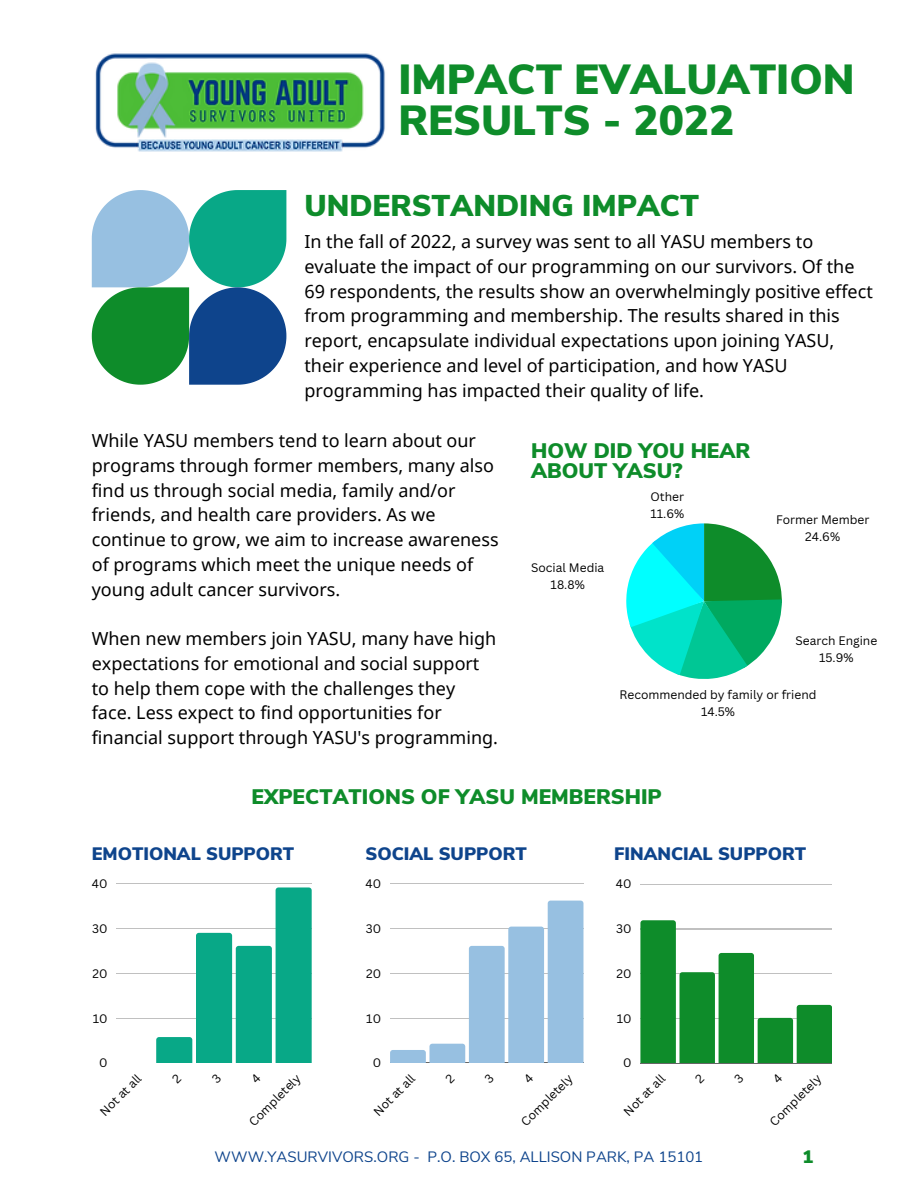
<style>
.page{position:relative;width:918px;height:1188px;background:#fff}
.page>*{position:absolute;margin:0;border:0;box-sizing:border-box;transform-origin:0 0}
.t1{font:900 42px/40.5px "Nunito Sans";color:#0e8c2a}
.t2{font:900 30px "Nunito Sans";color:#0e8c2a}
.t3{font:900 21px/20.2px "Nunito Sans";color:#0e8c2a}
.t4{font:18px/24.8px "Noto Sans";color:#000}
.t5{font:900 18px "Nunito Sans";color:#0e448c}
.t6{font:900 18px "Nunito Sans";color:#0e8c2a}
.t7{font:15px "Nunito Sans";color:#0e448c}
.t8{font:12px/16.8px "Canva Sans";color:#000;text-align:center}
</style>
<div class="page">
<svg style="left:92px;top:190px;width:194px;height:195px"></svg>
<hr style="left:116px;top:883px;width:196px;height:1px;background:#000">
<hr style="left:116px;top:928px;width:196px;height:1px;background:#000">
<hr style="left:116px;top:973px;width:196px;height:1px;background:#000">
<hr style="left:116px;top:1018px;width:196px;height:1px;background:#000">
<hr style="left:116px;top:1063px;width:196px;height:1px;background:#000">
<svg style="left:156px;top:887px;width:156px;height:176px"></svg>
<hr style="left:390px;top:884px;width:193px;height:1px;background:#000">
<hr style="left:390px;top:1063px;width:193px;height:1px;background:#000">
<svg style="left:390px;top:901px;width:193px;height:162px"></svg>
<svg style="left:626px;top:523px;width:156px;height:156px"></svg>
<hr style="left:640px;top:884px;width:192px;height:1px;background:#000">
<hr style="left:640px;top:929px;width:192px;height:1px;background:#000">
<hr style="left:640px;top:974px;width:192px;height:1px;background:#000">
<hr style="left:640px;top:1018px;width:192px;height:1px;background:#000">
<hr style="left:640px;top:1063px;width:192px;height:1px;background:#000">
<svg style="left:640px;top:920px;width:36px;height:3px"></svg>
<svg style="left:679px;top:953px;width:153px;height:110px"></svg>
<img style="left:95px;top:53px;width:290px;height:99px">
<h1 class="t1" style="left:398px;top:60px;width:458px">IMPACT EVALUATION<br>RESULTS - 2022</h1>
<h2 class="t2" style="left:304px;top:186px;width:396px">UNDERSTANDING IMPACT</h2>
<p class="t4" style="left:304px;top:229px;width:570px">In the fall of 2022, a survey was sent to all YASU members to evaluate the impact of our programming on our survivors. Of the 69 respondents, the results show an overwhelmingly positive effect from programming and membership. The results shared in this report, encapsulate individual expectations upon joining YASU, their experience and level of participation, and how YASU programming has impacted their quality of life.</p>
<p class="t4" style="left:92px;top:428px;width:408px">While YASU members tend to learn about our programs through former members, many also find us through social media, family and/or friends, and health care providers. As we continue to grow, we aim to increase awareness of programs which meet the unique needs of young adult cancer survivors.</p>
<p class="t4" style="left:92px;top:626px;width:408px">When new members join YASU, many have high expectations for emotional and social support to help them cope with the challenges they face. Less expect to find opportunities for financial support through YASU's programming.</p>
<p class="t3" style="left:531px;top:441px;width:221px">HOW DID YOU HEAR<br>ABOUT YASU?</p>
<p class="t8" style="left:531px;top:559px;width:75px">Social Media<br>18.8%</p>
<p class="t8" style="left:650px;top:488px;width:35px;text-align:left">Other<br>11.6%</p>
<p class="t8" style="left:776px;top:511px;width:95px">Former Member<br>24.6%</p>
<p class="t8" style="left:796px;top:632px;width:83px">Search Engine<br>15.9%</p>
<p class="t8" style="left:620px;top:686px;width:198px">Recommended by family or friend<br>14.5%</p>
<p class="t3" style="left:252px;top:787px;width:412px">EXPECTATIONS OF YASU MEMBERSHIP</p>
<p class="t5" style="left:92px;top:842px;width:204px">EMOTIONAL SUPPORT</p>
<p class="t8" style="left:92px;top:875px;width:17px">40</p>
<p class="t8" style="left:92px;top:920px;width:17px">30</p>
<p class="t8" style="left:92px;top:965px;width:17px">20</p>
<p class="t8" style="left:93px;top:1009px;width:16px">10</p>
<p class="t8" style="left:99px;top:1054px;width:10px">0</p>
<p class="t8" style="left:96px;top:1107px;width:51px;rotate:-45deg">Not at al</p>
<p class="t8" style="left:245px;top:1118px;width:69px;rotate:-45deg">Completely</p>
<p class="t5" style="left:365px;top:842px;width:163px">SOCIAL SUPPORT</p>
<p class="t8" style="left:365px;top:875px;width:17px">40</p>
<p class="t8" style="left:366px;top:920px;width:17px">30</p>
<p class="t8" style="left:366px;top:965px;width:17px">20</p>
<p class="t8" style="left:366px;top:1009px;width:16px">10</p>
<p class="t8" style="left:373px;top:1054px;width:10px">0</p>
<p class="t8" style="left:370px;top:1107px;width:51px;rotate:-45deg">Not at al</p>
<p class="t8" style="left:517px;top:1118px;width:69px;rotate:-45deg">Completely</p>
<p class="t5" style="left:614px;top:842px;width:194px">FINANCIAL SUPPORT</p>
<p class="t8" style="left:616px;top:875px;width:17px">40</p>
<p class="t8" style="left:616px;top:920px;width:17px">30</p>
<p class="t8" style="left:616px;top:965px;width:17px">20</p>
<p class="t8" style="left:617px;top:1010px;width:16px">10</p>
<p class="t8" style="left:623px;top:1054px;width:10px">0</p>
<p class="t8" style="left:620px;top:1107px;width:51px;rotate:-45deg">Not at al</p>
<p class="t8" style="left:766px;top:1118px;width:69px;rotate:-45deg">Completely</p>
<p class="t7" style="left:215px;top:1147px;width:490px">WWW.YASURVIVORS.ORG - P.O. BOX 65, ALLISON PARK, PA 15101</p>
<p class="t6" style="left:802px;top:1144px;width:12px">1</p>
</div>
